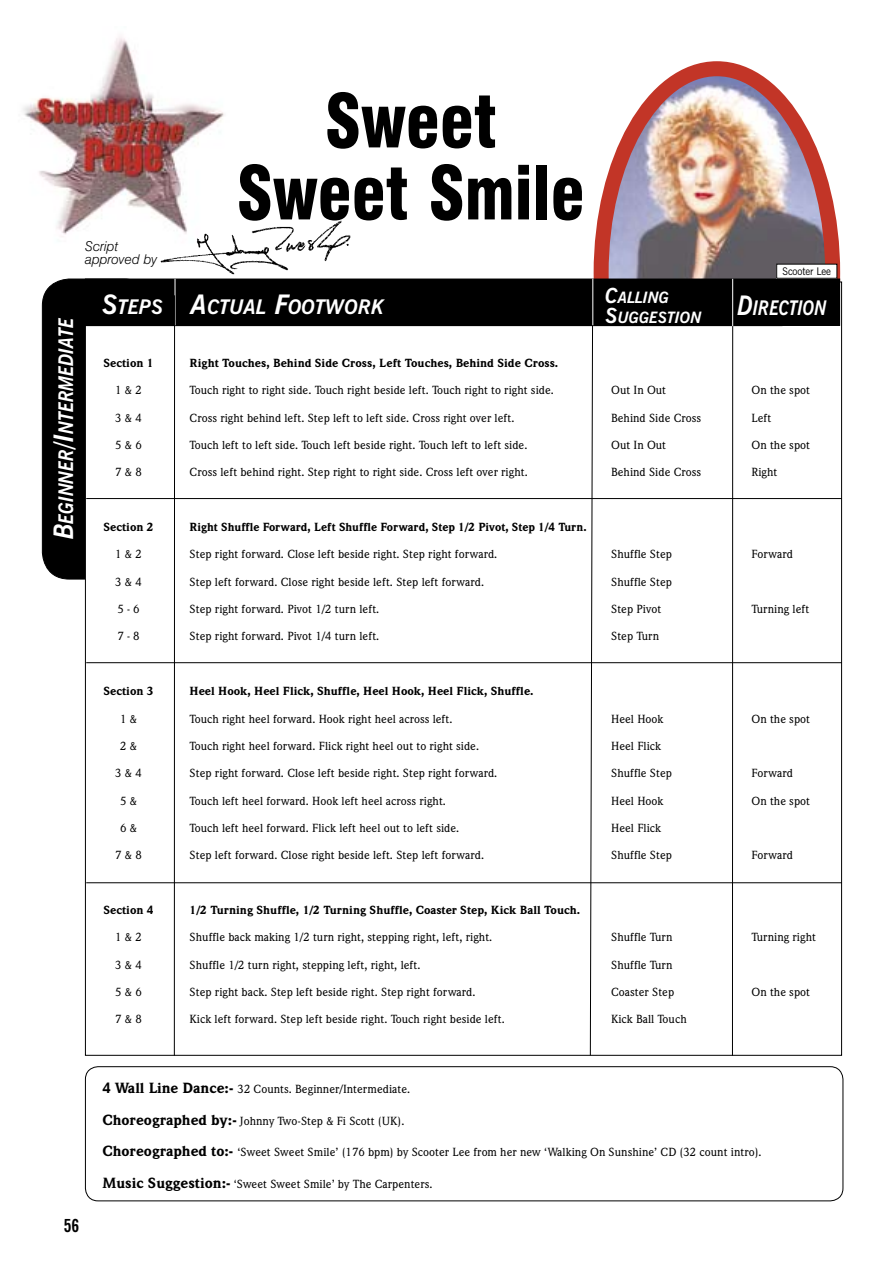
<style>
.page{position:relative;width:893px;height:1263px;background:#fff}
.page>*{position:absolute;margin:0;border:0;box-sizing:border-box;transform-origin:0 0}
.t1{font:900 condensed 72px/72px "Swiss 721 BT";color:#000;text-align:center;scale:.95 1}
.t2{font:italic 700 20.25px "News Gothic BT";color:#fff;scale:.9 1}
.t3{font:italic 700 20.25px "News Gothic BT";color:#fff}
.t4{font:italic 700 20.25px "News Gothic BT";color:#fff;scale:.85 1}
.t5{font:700 condensed 18px "News Gothic BT";color:#000}
.t6{font:italic 700 15.75px/19.5px "News Gothic BT";color:#fff}
.t7{font:italic 300 13.5px/13.5px "Swiss 721 BT";color:#000}
.t8{font:500 12px "Weidemann IT Cby BT";color:#000}
.t9{font:900 12px "Weidemann IT Cby BT";color:#000}
.t10{font:10.5px "News Gothic BT";letter-spacing:-.01em;color:#000;scale:.95 1}
.s1{font-size:27px}
.s2{font-size:21px}
.s3{font-weight:900;font-size:15px}
</style>
<div class="page">
<div style="left:42px;top:278px;width:106px;height:301px;background:#000"></div>
<img style="left:601px;top:73px;width:232px;height:206px">
<div style="left:594px;top:61px;width:246px;height:424px;border:15px solid #c23527;border-radius:50%"></div>
<div style="left:85px;top:282px;width:757px;height:773px;background:#fff"></div>
<img style="left:23px;top:37px;width:201px;height:200px">
<div style="left:85px;top:279px;width:755px;height:46px;background:#000"></div>
<div style="left:85px;top:279px;width:755px;height:47px;border:1px solid #000"></div>
<hr style="left:175px;top:279px;width:1px;height:46px;background:#fff">
<hr style="left:592px;top:279px;width:1px;height:46px;background:#fff">
<svg style="left:85px;top:1066px;width:759px;height:135px"></svg>
<hr style="left:174px;top:295px;width:1px;height:761px;background:#000">
<svg style="left:590px;top:325px;width:3px;height:731px"></svg>
<hr style="left:732px;top:296px;width:1px;height:760px;background:#000">
<div style="left:777px;top:264px;width:60px;height:14px;background:#fff"></div>
<hr style="left:732px;top:279px;width:1px;height:47px;background:#fff">
<hr style="left:86px;top:498px;width:756px;height:1px;background:#000">
<hr style="left:86px;top:662px;width:756px;height:1px;background:#000">
<hr style="left:86px;top:882px;width:756px;height:1px;background:#000">
<img style="left:148px;top:214px;width:218px;height:69px">
<h2 class="t2" style="left:54px;top:539px;width:248px;rotate:-90deg"><span class="s1">B</span>EGINNER<span class="s1">/I</span>NTERMEDIATE</h2>
<p class="t7" style="left:85px;top:239px;width:74px">Script approved by</p>
<h1 class="t1" style="left:237px;top:85px;width:368px">Sweet<br>Sweet Smile</h1>
<p class="t10" style="left:782px;top:265px;width:53px">Scooter Lee</p>
<h3 class="t6" style="left:605px;top:288px;width:98px"><span class="s2">C</span>ALLING<br><span class="s2">S</span>UGGESTION</h3>
<h2 class="t3" style="left:102px;top:294px;width:283px"><span class="s1">S</span>TEPS <span class="s1">A</span>CTUAL <span class="s1">F</span>OOTWORK</h2>
<h2 class="t4" style="left:737px;top:296px;width:107px"><span class="s1">D</span>IRECTION</h2>
<p class="t9" style="left:103px;top:355px;width:52px">Section 1</p>
<p class="t9" style="left:190px;top:355px;width:370px">Right Touches, Behind Side Cross, Left Touches, Behind Side Cross.</p>
<p class="t8" style="left:115px;top:383px;width:28px">1 &amp; 2</p>
<p class="t8" style="left:190px;top:383px;width:366px">Touch right to right side. Touch right beside left. Touch right to right side.</p>
<p class="t8" style="left:611px;top:383px;width:57px">Out In Out</p>
<p class="t8" style="left:751px;top:383px;width:60px">On the spot</p>
<p class="t8" style="left:115px;top:410px;width:28px">3 &amp; 4</p>
<p class="t8" style="left:190px;top:410px;width:326px">Cross right behind left. Step left to left side. Cross right over left.</p>
<p class="t8" style="left:611px;top:410px;width:92px">Behind Side Cross</p>
<p class="t8" style="left:751px;top:410px;width:21px">Left</p>
<p class="t8" style="left:115px;top:437px;width:28px">5 &amp; 6</p>
<p class="t8" style="left:190px;top:437px;width:339px">Touch left to left side. Touch left beside right. Touch left to left side.</p>
<p class="t8" style="left:611px;top:437px;width:57px">Out In Out</p>
<p class="t8" style="left:751px;top:437px;width:60px">On the spot</p>
<p class="t8" style="left:115px;top:465px;width:28px">7 &amp; 8</p>
<p class="t8" style="left:190px;top:465px;width:340px">Cross left behind right. Step right to right side. Cross left over right.</p>
<p class="t8" style="left:611px;top:465px;width:92px">Behind Side Cross</p>
<p class="t8" style="left:751px;top:465px;width:27px">Right</p>
<p class="t9" style="left:103px;top:519px;width:52px">Section 2</p>
<p class="t9" style="left:190px;top:519px;width:399px">Right Shuffle Forward, Left Shuffle Forward, Step 1/2 Pivot, Step 1/4 Turn.</p>
<p class="t8" style="left:115px;top:547px;width:28px">1 &amp; 2</p>
<p class="t8" style="left:190px;top:547px;width:309px">Step right forward. Close left beside right. Step right forward.</p>
<p class="t8" style="left:611px;top:547px;width:62px">Shuffle Step</p>
<p class="t8" style="left:751px;top:547px;width:43px">Forward</p>
<p class="t8" style="left:115px;top:574px;width:28px">3 &amp; 4</p>
<p class="t8" style="left:190px;top:574px;width:296px">Step left forward. Close right beside left. Step left forward.</p>
<p class="t8" style="left:611px;top:574px;width:62px">Shuffle Step</p>
<p class="t8" style="left:117px;top:602px;width:24px">5 - 6</p>
<p class="t8" style="left:190px;top:602px;width:191px">Step right forward. Pivot 1/2 turn left.</p>
<p class="t8" style="left:611px;top:602px;width:52px">Step Pivot</p>
<p class="t8" style="left:751px;top:602px;width:59px">Turning left</p>
<p class="t8" style="left:117px;top:629px;width:24px">7 - 8</p>
<p class="t8" style="left:190px;top:629px;width:191px">Step right forward. Pivot 1/4 turn left.</p>
<p class="t8" style="left:611px;top:629px;width:49px">Step Turn</p>
<p class="t9" style="left:103px;top:683px;width:52px">Section 3</p>
<p class="t9" style="left:190px;top:683px;width:345px">Heel Hook, Heel Flick, Shuffle, Heel Hook, Heel Flick, Shuffle.</p>
<p class="t8" style="left:120px;top:711px;width:18px">1 &amp;</p>
<p class="t8" style="left:190px;top:711px;width:265px">Touch right heel forward. Hook right heel across left.</p>
<p class="t8" style="left:611px;top:711px;width:54px">Heel Hook</p>
<p class="t8" style="left:751px;top:711px;width:60px">On the spot</p>
<p class="t8" style="left:120px;top:738px;width:18px">2 &amp;</p>
<p class="t8" style="left:190px;top:738px;width:291px">Touch right heel forward. Flick right heel out to right side.</p>
<p class="t8" style="left:611px;top:738px;width:52px">Heel Flick</p>
<p class="t8" style="left:115px;top:766px;width:28px">3 &amp; 4</p>
<p class="t8" style="left:190px;top:766px;width:309px">Step right forward. Close left beside right. Step right forward.</p>
<p class="t8" style="left:611px;top:766px;width:62px">Shuffle Step</p>
<p class="t8" style="left:751px;top:766px;width:43px">Forward</p>
<p class="t8" style="left:120px;top:793px;width:18px">5 &amp;</p>
<p class="t8" style="left:190px;top:793px;width:258px">Touch left heel forward. Hook left heel across right.</p>
<p class="t8" style="left:611px;top:793px;width:54px">Heel Hook</p>
<p class="t8" style="left:751px;top:793px;width:60px">On the spot</p>
<p class="t8" style="left:120px;top:820px;width:18px">6 &amp;</p>
<p class="t8" style="left:190px;top:820px;width:271px">Touch left heel forward. Flick left heel out to left side.</p>
<p class="t8" style="left:611px;top:820px;width:52px">Heel Flick</p>
<p class="t8" style="left:115px;top:848px;width:28px">7 &amp; 8</p>
<p class="t8" style="left:190px;top:848px;width:296px">Step left forward. Close right beside left. Step left forward.</p>
<p class="t8" style="left:611px;top:848px;width:62px">Shuffle Step</p>
<p class="t8" style="left:751px;top:848px;width:43px">Forward</p>
<p class="t9" style="left:103px;top:902px;width:52px">Section 4</p>
<p class="t9" style="left:190px;top:902px;width:392px">1/2 Turning Shuffle, 1/2 Turning Shuffle, Coaster Step, Kick Ball Touch.</p>
<p class="t8" style="left:115px;top:930px;width:28px">1 &amp; 2</p>
<p class="t8" style="left:190px;top:930px;width:304px">Shuffle back making 1/2 turn right, stepping right, left, right.</p>
<p class="t8" style="left:611px;top:930px;width:63px">Shuffle Turn</p>
<p class="t8" style="left:751px;top:930px;width:66px">Turning right</p>
<p class="t8" style="left:115px;top:957px;width:28px">3 &amp; 4</p>
<p class="t8" style="left:190px;top:957px;width:233px">Shuffle 1/2 turn right, stepping left, right, left.</p>
<p class="t8" style="left:611px;top:957px;width:63px">Shuffle Turn</p>
<p class="t8" style="left:115px;top:984px;width:28px">5 &amp; 6</p>
<p class="t8" style="left:190px;top:984px;width:287px">Step right back. Step left beside right. Step right forward.</p>
<p class="t8" style="left:611px;top:984px;width:65px">Coaster Step</p>
<p class="t8" style="left:751px;top:984px;width:60px">On the spot</p>
<p class="t8" style="left:115px;top:1012px;width:28px">7 &amp; 8</p>
<p class="t8" style="left:190px;top:1012px;width:317px">Kick left forward. Step left beside right. Touch right beside left.</p>
<p class="t8" style="left:611px;top:1012px;width:77px">Kick Ball Touch</p>
<p class="t8" style="left:102px;top:1082px;width:309px"><span class="s3">4 Wall Line Dance:-</span> 32 Counts. Beginner/Intermediate.</p>
<p class="t8" style="left:102px;top:1113px;width:304px"><span class="s3">Choreographed by:-</span> Johnny Two-Step &amp; Fi Scott (UK).</p>
<p class="t8" style="left:102px;top:1144px;width:661px"><span class="s3">Choreographed to:-</span> ‘Sweet Sweet Smile’ (176 bpm) by Scooter Lee from her new ‘Walking On Sunshine’ CD (32 count intro).</p>
<p class="t8" style="left:102px;top:1176px;width:332px"><span class="s3">Music Suggestion:-</span> ‘Sweet Sweet Smile’ by The Carpenters.</p>
<h3 class="t5" style="left:64px;top:1215px;width:17px">56</h3>
</div>
